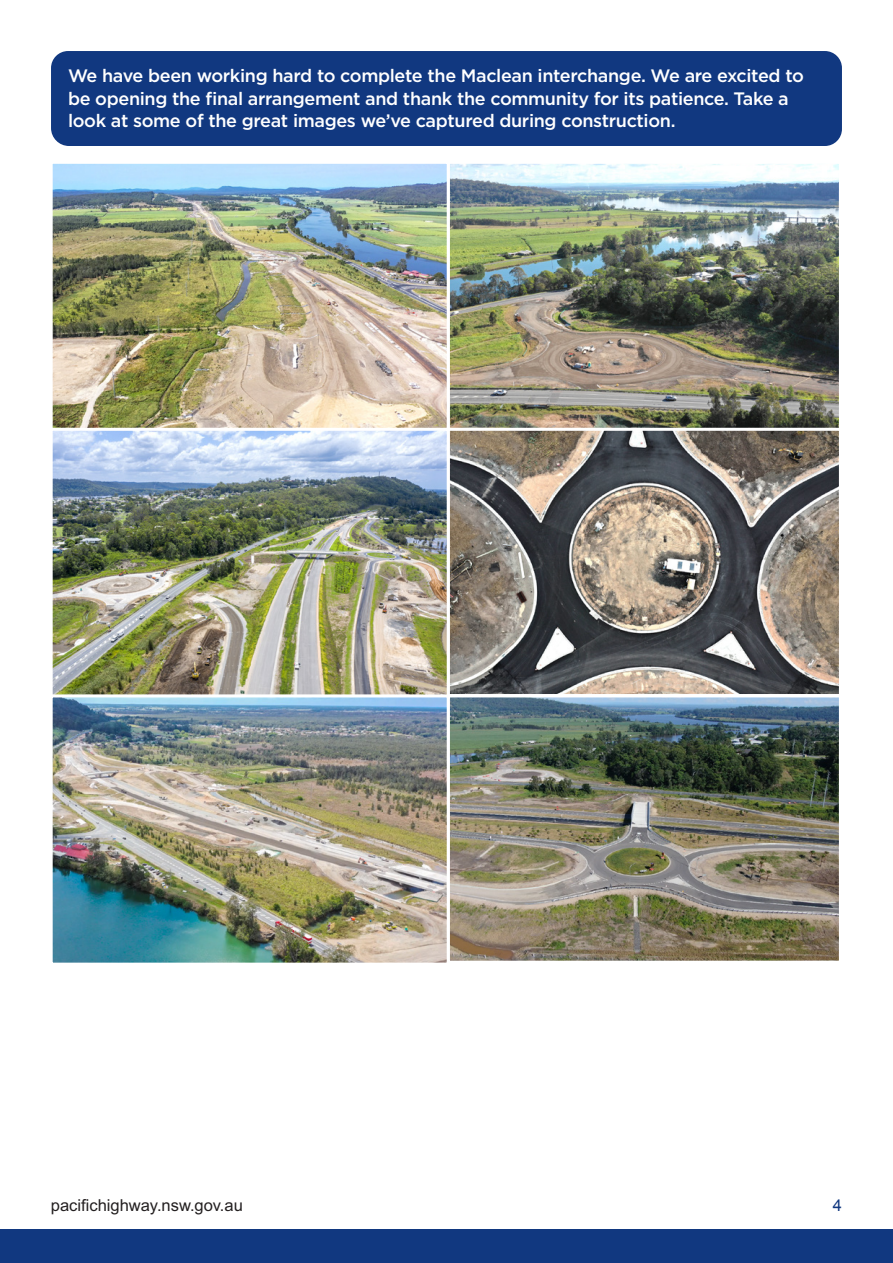
<style>
.page{position:relative;width:893px;height:1263px;background:#fff}
.page>*{position:absolute;margin:0;border:0;box-sizing:border-box;transform-origin:0 0}
.t1{font:500 18px/22.5px "Gotham";letter-spacing:-.02em;color:#fff}
.t2{font:16.5px "Arial MT Std";color:#231f20}
.t3{font:16.5px "Arial";color:#113880}
</style>
<div class="page">
<div style="left:0;top:1230px;width:893px;height:33px;background:#113880"></div>
<div style="left:51px;top:51px;width:791px;height:95px;background:#113880;border-radius:17px"></div>
<img style="left:451px;top:165px;width:387px;height:263px">
<div style="left:447px;top:161px;width:395px;height:271px;border:3px solid #fff"></div>
<img style="left:54px;top:165px;width:392px;height:263px">
<div style="left:50px;top:161px;width:400px;height:271px;border:3px solid #fff"></div>
<img style="left:451px;top:432px;width:387px;height:261px">
<div style="left:447px;top:428px;width:395px;height:269px;border:3px solid #fff"></div>
<img style="left:451px;top:698px;width:387px;height:262px">
<div style="left:447px;top:694px;width:395px;height:270px;border:3px solid #fff"></div>
<img style="left:54px;top:432px;width:392px;height:262px">
<div style="left:50px;top:428px;width:400px;height:271px;border:3px solid #fff"></div>
<img style="left:54px;top:698px;width:392px;height:264px">
<div style="left:50px;top:694px;width:400px;height:272px;border:3px solid #fff"></div>
<p class="t1" style="left:68px;top:65px;width:737px">We have been working hard to complete the Maclean interchange. We are excited to be opening the fnal arrangement and thank the community for its patience. Take a look at some of the great images we’ve captured during construction.</p>
<p class="t2" style="left:51px;top:1196px;width:193px">pacifichighway.nsw.gov.au</p>
<p class="t3" style="left:833px;top:1195px;width:11px">4</p>
</div>
